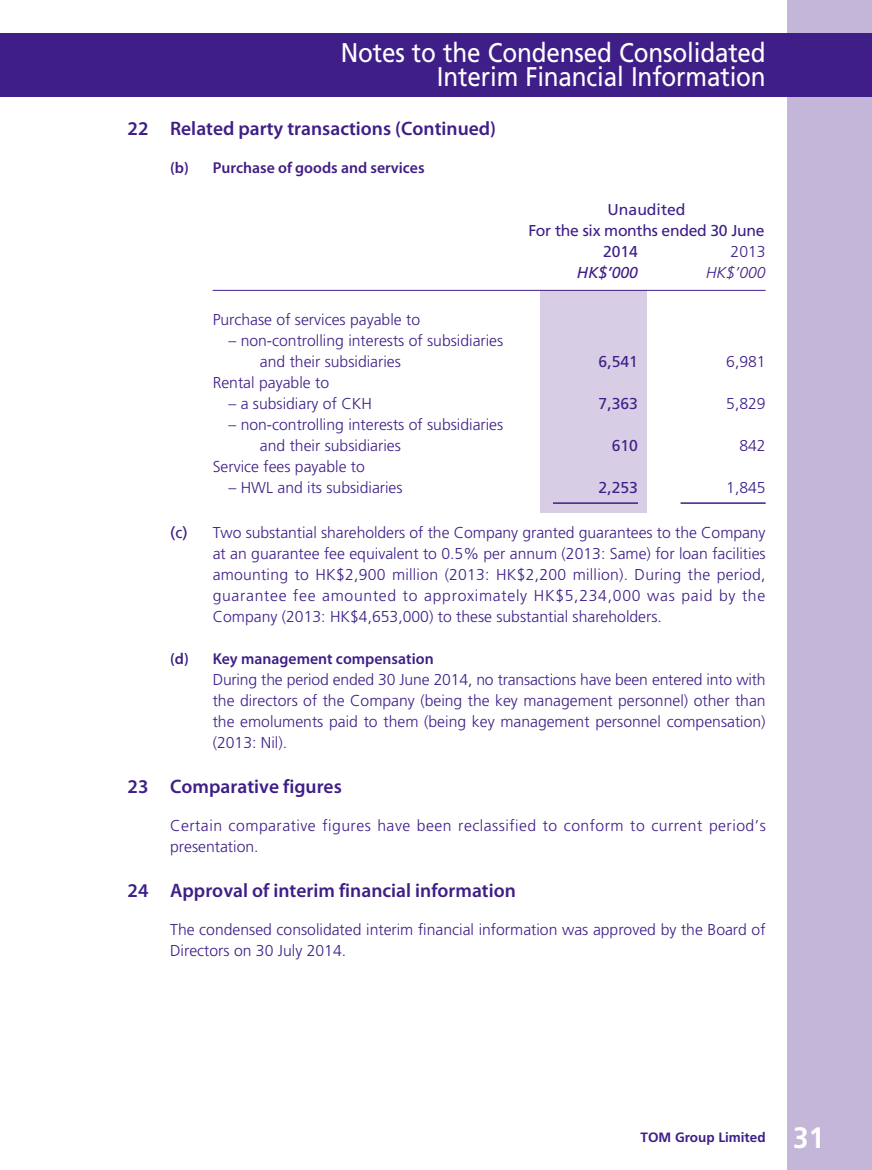
<style>
.page{position:relative;width:872px;height:1170px;background:#fff}
.page>*{position:absolute;margin:0;border:0;box-sizing:border-box;transform-origin:0 0}
.t1{font:700 29.55px "Frutiger LT Std";color:#fff;scale:.94 1}
.t2{font:27px/24px "Frutiger LT Std";letter-spacing:-.005em;color:#fff;text-align:right;scale:.9 1}
.t3{font:600 19.5px "Myriad Pro";color:#3f1e87}
.t4{font:300 15.75px/21px "Frutiger LT Std";color:#3f1e87}
.t5{font:300 15.75px/21px "Frutiger LT Std";letter-spacing:.03em;color:#3f1e87}
.t6{font:600 15.75px "Myriad Pro";color:#3f1e87}
.t7{font:15.75px "Frutiger LT Std";letter-spacing:-.01em;color:#3f1e87}
.t8{font:italic 15.75px "Frutiger LT Std";color:#3f1e87}
.t9{font:italic 300 15.75px "Frutiger LT Std";color:#3f1e87}
.t10{font:700 13.5px "Frutiger LT Std";color:#3f1e87}
.s1{font-weight:400}
</style>
<div class="page">
<div style="left:787px;top:0;width:85px;height:1169px;background:#c3b6d9"></div>
<div style="left:0;top:33px;width:872px;height:64px;background:#3f1e87"></div>
<div style="left:540px;top:290px;width:106px;height:222px;background:#d7cee6"></div>
<hr style="left:213px;top:290px;width:552px;height:1px;background:#3f1e87">
<hr style="left:553px;top:502px;width:85px;height:2px;background:#3f1e87">
<hr style="left:680px;top:502px;width:85px;height:2px;background:#3f1e87">
<h2 class="t2" style="left:341px;top:41px;width:474px">Notes to the Condensed Consolidated<br>Interim Financial Information</h2>
<p class="t3" style="left:128px;top:116px;width:370px">22 Related party transactions (Continued)</p>
<p class="t6" style="left:170px;top:158px;width:256px">(b) Purchase of goods and services</p>
<p class="t4" style="left:213px;top:309px;width:209px">Purchase of services payable to</p>
<p class="t4" style="left:260px;top:330px;width:245px;text-indent:-32px">– non-controlling interests of subsidiaries and their subsidiaries</p>
<p class="t7" style="left:607px;top:200px;width:79px">Unaudited</p>
<p class="t7" style="left:528px;top:221px;width:238px">For the six months ended 30 June</p>
<p class="t7" style="left:603px;top:242px;width:37px">2014</p>
<p class="t4" style="left:730px;top:241px;width:37px">2013</p>
<p class="t8" style="left:577px;top:263px;width:63px">HK$’000</p>
<p class="t9" style="left:706px;top:264px;width:61px">HK$’000</p>
<p class="t7" style="left:598px;top:352px;width:41px">6,541</p>
<p class="t4" style="left:726px;top:351px;width:41px">6,981</p>
<p class="t4" style="left:213px;top:372px;width:118px">Rental payable to</p>
<p class="t4" style="left:228px;top:393px;width:145px">– a subsidiary of CKH</p>
<p class="t7" style="left:598px;top:394px;width:41px">7,363</p>
<p class="t4" style="left:726px;top:393px;width:41px">5,829</p>
<p class="t4" style="left:260px;top:414px;width:245px;text-indent:-32px">– non-controlling interests of subsidiaries and their subsidiaries</p>
<p class="t7" style="left:612px;top:436px;width:28px">610</p>
<p class="t4" style="left:739px;top:435px;width:28px">842</p>
<p class="t4" style="left:213px;top:456px;width:154px">Service fees payable to</p>
<p class="t4" style="left:228px;top:477px;width:176px">– HWL and its subsidiaries</p>
<p class="t7" style="left:598px;top:478px;width:41px">2,253</p>
<p class="t4" style="left:726px;top:477px;width:41px">1,845</p>
<p class="t4" style="left:213px;top:522px;width:554px;text-align:justify;text-indent:-43px"><span class="s1">(c)</span> Two substantial shareholders of the Company granted guarantees to the Company at an guarantee fee equivalent to 0.5% per annum (2013: Same) for loan facilities amounting to HK$2,900 million (2013: HK$2,200 million). During the period, guarantee fee amounted to approximately HK$5,234,000 was paid by the Company (2013: HK$4,653,000) to these substantial shareholders.</p>
<p class="t6" style="left:170px;top:648px;width:265px">(d) Key management compensation</p>
<p class="t4" style="left:213px;top:669px;width:554px;text-align:justify">During the period ended 30 June 2014, no transactions have been entered into with the directors of the Company (being the key management personnel) other than the emoluments paid to them (being key management personnel compensation) (2013: Nil).</p>
<p class="t3" style="left:128px;top:774px;width:216px">23 Comparative figures</p>
<p class="t5" style="left:170px;top:815px;width:597px">Certain comparative figures have been reclassified to conform to current period’s presentation.</p>
<p class="t3" style="left:128px;top:878px;width:390px">24 Approval of interim financial information</p>
<p class="t4" style="left:170px;top:919px;width:597px">The condensed consolidated interim financial information was approved by the Board of<br>Directors on 30 July 2014.</p>
<p class="t10" style="left:640px;top:1129px;width:127px">TOM Group Limited</p>
<h1 class="t1" style="left:793px;top:1119px;width:34px">31</h1>
</div>
